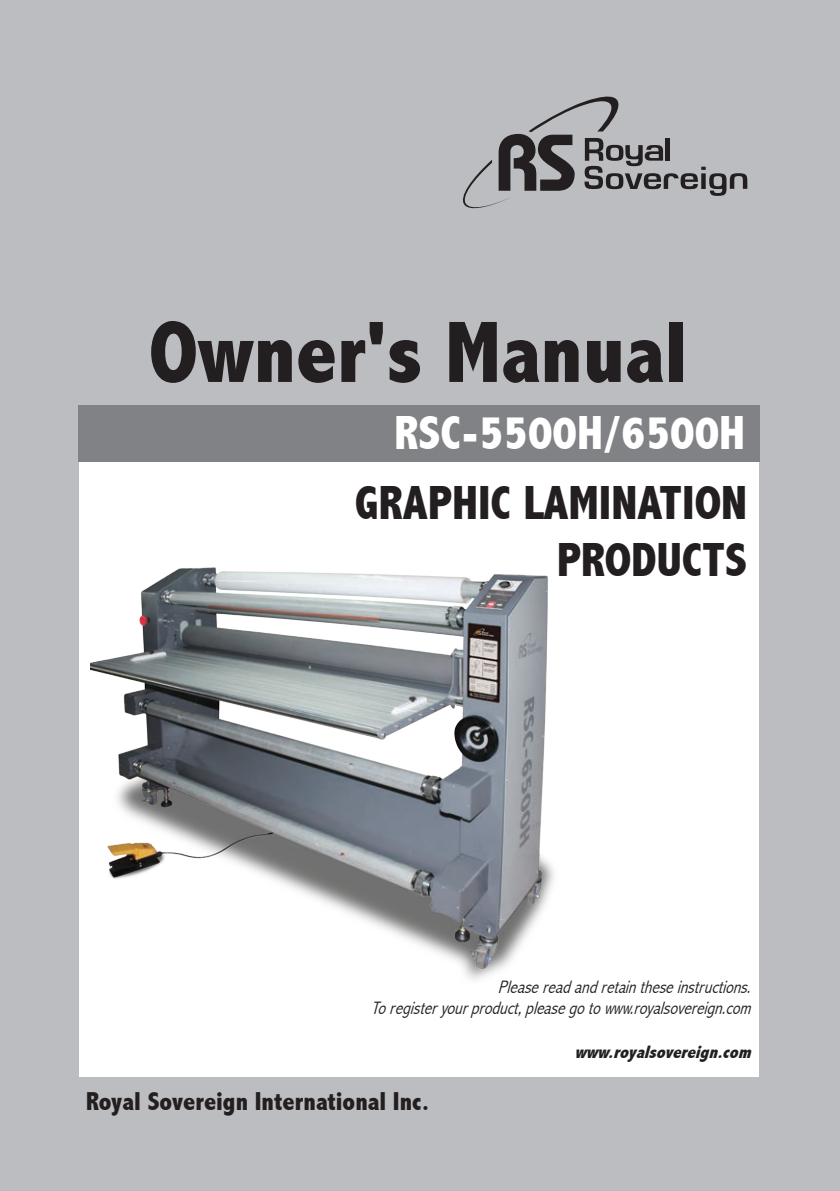
<style>
.page{position:relative;width:840px;height:1191px;background:#fff}
.page>*{position:absolute;margin:0;border:0;box-sizing:border-box;transform-origin:0 0}
.t1{font:800 condensed 88px "Abadi";color:#231f20}
.t2{font:800 condensed 48px/57.6px "Abadi";color:#231f20;text-align:right}
.t3{font:800 condensed 48px "Abadi";color:#fff}
.t4{font:800 condensed 26px "Abadi";color:#231f20}
.t5{font:italic 300 condensed 18px/21.6px "Abadi";color:#231f20;text-align:right}
.t6{font:italic 800 condensed 18px "Abadi";color:#231f20}
</style>
<div class="page">
<div style="left:0;top:0;width:839px;height:1191px;background:#bcbdc0"></div>
<div style="left:80px;top:460px;width:678px;height:616px;background:#fff"></div>
<svg style="left:463px;top:96px;width:283px;height:113px"></svg>
<div style="left:79px;top:405px;width:680px;height:56px;background:#808285"></div>
<img style="left:91px;top:567px;width:463px;height:413px">
<h1 class="t1" style="left:149px;top:301px;width:539px">Owner's Manual</h1>
<h2 class="t3" style="left:394px;top:405px;width:352px">RSC-5500H/6500H</h2>
<h2 class="t2" style="left:355px;top:474px;width:393px">GRAPHIC LAMINATION<br>PRODUCTS</h2>
<p class="t5" style="left:371px;top:976px;width:386px">Pleasereadandretaintheseinstructions.<br>Toregisteryourproduct,pleasegotowww.royalsovereign.com</p>
<p class="t6" style="left:574px;top:1041px;width:183px">www.royalsovereign.com</p>
<h3 class="t4" style="left:86px;top:1085px;width:344px">Royal Sovereign International Inc.</h3>
</div>
